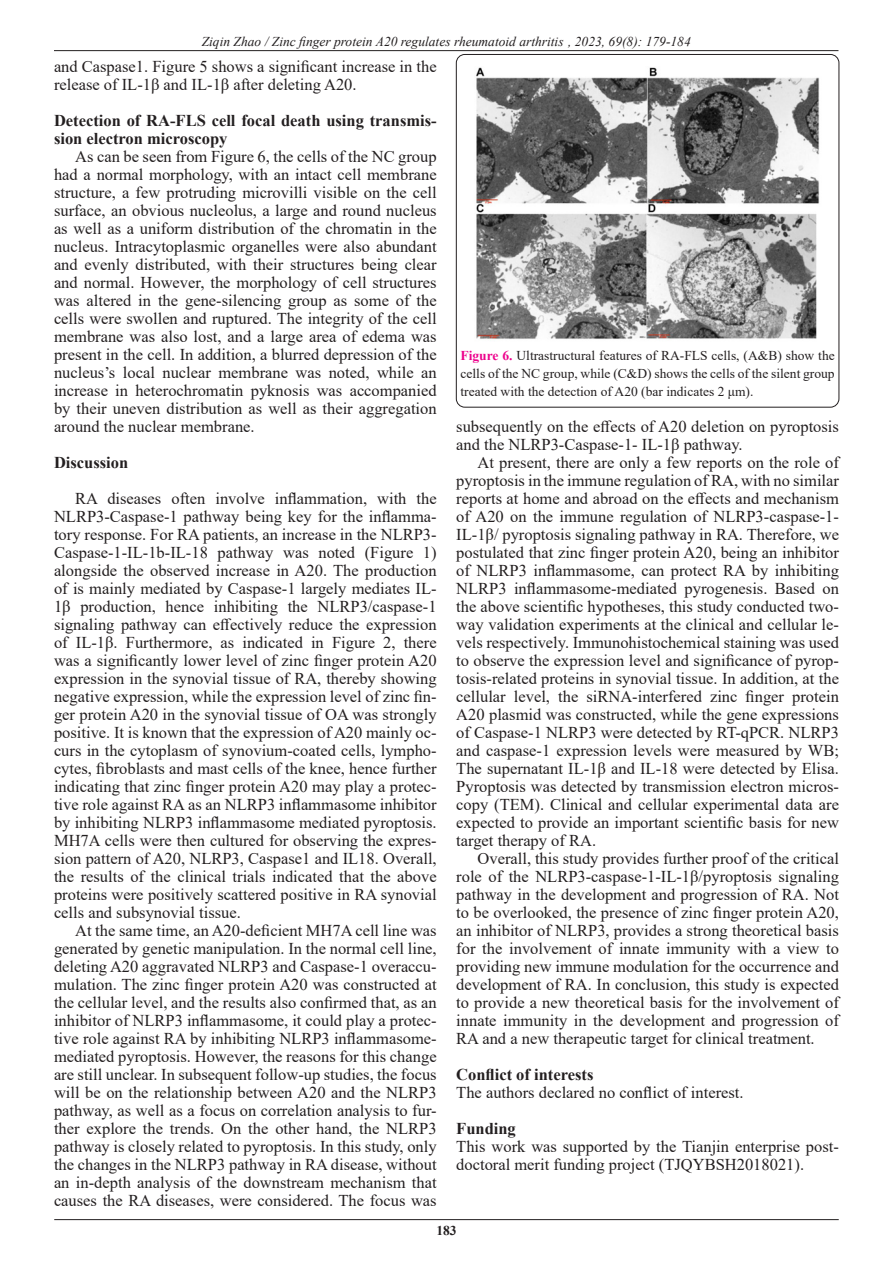
<style>
.page{position:relative;width:893px;height:1263px;background:#fff}
.page>*{position:absolute;margin:0;border:0;box-sizing:border-box;transform-origin:0 0}
.t1{font:16.5px/18px "Times New Roman";color:#231f20;text-align:justify}
.List_Paragraph1{font:700 16.5px/18px "Times New Roman";color:#231f20}
.Pa7{font:700 16.5px "Times New Roman";color:#231f20}
.t2{font:13.5px/18px "Times New Roman";color:#231f20;text-align:justify}
.t3{font:italic 13.5px "Times New Roman";color:#231f20}
.t4{font:700 13.5px "Times New Roman";color:#231f20}
.s1{font-weight:700;color:#ed028c}
</style>
<div class="page">
<hr style="left:54px;top:50px;width:784px;height:1px;background:#231f20">
<hr style="left:54px;top:1219px;width:785px;height:1px;background:#231f20">
<div style="left:456px;top:54px;width:383px;height:353px;border:1px solid #231f20;border-radius:9px"></div>
<img style="left:476px;top:67px;width:344px;height:273px">
<p class="t3" style="left:202px;top:32px;width:491px">Ziqin Zhao / Zinc finger protein A20 regulates rheumatoid arthritis , 2023, 69(8): 179-184</p>
<p class="t1" style="left:54px;top:57px;width:384px">and Caspase1. Figure 5 shows a significant increase in the release of IL-1β and IL-1β after deleting A20.</p>
<p class="List_Paragraph1" style="left:54px;top:111px;width:384px">Detection of RA-FLS cell focal death using transmis&shy;sion electron microscopy</p>
<p class="t1" style="left:54px;top:147px;width:384px;text-indent:21px">As can be seen from Figure 6, the cells of the NC group had a normal morphology, with an intact cell membrane structure, a few protruding microvilli visible on the cell surface, an obvious nucleolus, a large and round nucleus as well as a uniform distribution of the chromatin in the nucleus. Intracytoplasmic organelles were also abundant and evenly distributed, with their structures being clear and normal. However, the morphology of cell structures was altered in the gene-silencing group as some of the cells were swollen and ruptured. The integrity of the cell membrane was also lost, and a large area of edema was present in the cell. In addition, a blurred depression of the nucleus’s local nuclear membrane was noted, while an increase in heterochromatin pyknosis was accompanied by their uneven distribution as well as their aggregation around the nuclear membrane.</p>
<p class="Pa7" style="left:54px;top:451px;width:76px">Discussion</p>
<p class="t1" style="left:54px;top:489px;width:384px;text-indent:21px">RA diseases often involve inflammation, with the NLRP3-Caspase-1 pathway being key for the inflamma&shy;tory response. For RA patients, an increase in the NLRP3- Caspase-1-IL-1b-IL-18 pathway was noted (Figure 1) alongside the observed increase in A20. The production of is mainly mediated by Caspase-1 largely mediates IL-1β production, hence inhibiting the NLRP3/caspase-1 signaling pathway can effectively reduce the expression of IL-1β. Furthermore, as indicated in Figure 2, there was a significantly lower level of zinc finger protein A20 expression in the synovial tissue of RA, thereby showing negative expression, while the expression level of zinc fin&shy;ger protein A20 in the synovial tissue of OA was strongly positive. It is known that the expression of A20 mainly oc&shy;curs in the cytoplasm of synovium-coated cells, lympho&shy;cytes, fibroblasts and mast cells of the knee, hence further indicating that zinc finger protein A20 may play a protec&shy;tive role against RA as an NLRP3 inflammasome inhibitor by inhibiting NLRP3 inflammasome mediated pyroptosis.<br>MH7A cells were then cultured for observing the expres&shy;sion pattern of A20, NLRP3, Caspase1 and IL18. Overall, the results of the clinical trials indicated that the above proteins were positively scattered positive in RA synovial cells and subsynovial tissue.</p>
<p class="t1" style="left:54px;top:921px;width:384px;text-indent:21px">At the same time, an A20-deficient MH7A cell line was generated by genetic manipulation. In the normal cell line, deleting A20 aggravated NLRP3 and Caspase-1 overaccu&shy;mulation. The zinc finger protein A20 was constructed at the cellular level, and the results also confirmed that, as an inhibitor of NLRP3 inflammasome, it could play a protec&shy;tive role against RA by inhibiting NLRP3 inflammasome&shy;mediated pyroptosis. However, the reasons for this change are still unclear. In subsequent follow-up studies, the focus will be on the relationship between A20 and the NLRP3 pathway, as well as a focus on correlation analysis to fur&shy;ther explore the trends. On the other hand, the NLRP3 pathway is closely related to pyroptosis. In this study, only the changes in the NLRP3 pathway in RA disease, without an in-depth analysis of the downstream mechanism that causes the RA diseases, were considered. The focus was</p>
<p class="t2" style="left:460px;top:346px;width:376px"><span class="s1">Figure 6.</span> Ultrastructural features of RA-FLS cells, (A&amp;B) show the cells of the NC group, while (C&amp;D) shows the cells of the silent group treated with the detection of A20 (bar indicates 2 μm).</p>
<p class="t1" style="left:456px;top:417px;width:384px">subsequently on the effects of A20 deletion on pyroptosis and the NLRP3-Caspase-1- IL-1β pathway.</p>
<p class="t1" style="left:456px;top:453px;width:384px;text-indent:21px">At present, there are only a few reports on the role of pyroptosis in the immune regulation of RA, with no similar reports at home and abroad on the effects and mechanism of A20 on the immune regulation of NLRP3-caspase-1- IL-1β/ pyroptosis signaling pathway in RA. Therefore, we postulated that zinc finger protein A20, being an inhibitor of NLRP3 inflammasome, can protect RA by inhibiting NLRP3 inflammasome-mediated pyrogenesis. Based on the above scientific hypotheses, this study conducted two&shy;way validation experiments at the clinical and cellular le&shy;vels respectively. Immunohistochemical staining was used to observe the expression level and significance of pyrop&shy;tosis-related proteins in synovial tissue. In addition, at the cellular level, the siRNA-interfered zinc finger protein A20 plasmid was constructed, while the gene expressions of Caspase-1 NLRP3 were detected by RT-qPCR. NLRP3 and caspase-1 expression levels were measured by WB; The supernatant IL-1β and IL-18 were detected by Elisa.<br>Pyroptosis was detected by transmission electron micros&shy;copy (TEM). Clinical and cellular experimental data are expected to provide an important scientific basis for new target therapy of RA.</p>
<p class="t1" style="left:456px;top:849px;width:384px;text-indent:21px">Overall, this study provides further proof of the critical role of the NLRP3-caspase-1-IL-1β/pyroptosis signaling pathway in the development and progression of RA. Not to be overlooked, the presence of zinc finger protein A20, an inhibitor of NLRP3, provides a strong theoretical basis for the involvement of innate immunity with a view to providing new immune modulation for the occurrence and development of RA. In conclusion, this study is expected to provide a new theoretical basis for the involvement of innate immunity in the development and progression of RA and a new therapeutic target for clinical treatment.</p>
<p class="List_Paragraph1" style="left:456px;top:1065px;width:139px">Conflict of interests</p>
<p class="t1" style="left:456px;top:1083px;width:289px">The authors declared no conflict of interest.</p>
<p class="List_Paragraph1" style="left:456px;top:1119px;width:61px">Funding</p>
<p class="t1" style="left:456px;top:1137px;width:384px">This work was supported by the Tianjin enterprise post&shy;doctoral merit funding project (TJQYBSH2018021).</p>
<p class="t4" style="left:436px;top:1220px;width:22px">183</p>
</div>
